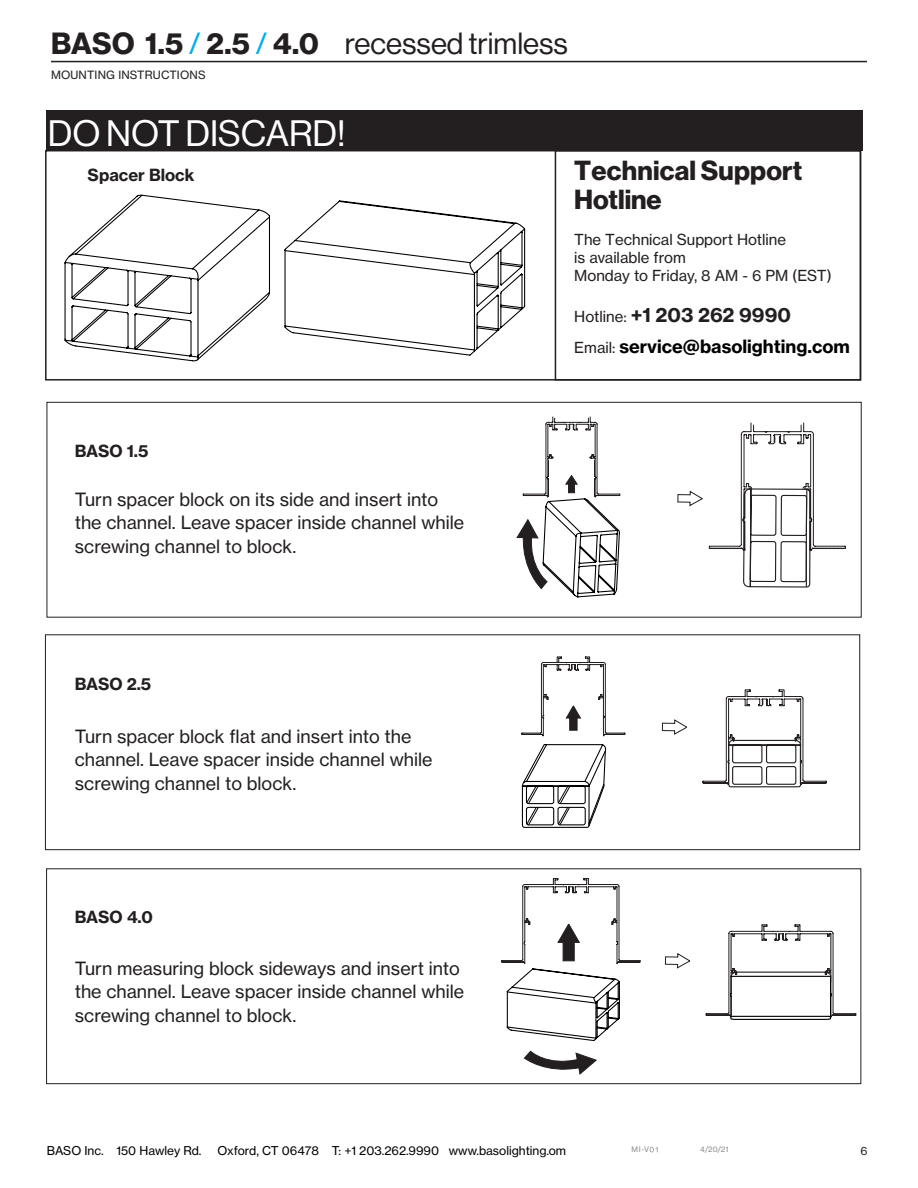
<style>
.page{position:relative;width:918px;height:1188px;background:#fff}
.page>*{position:absolute;margin:0;border:0;box-sizing:border-box;transform-origin:0 0}
.t1{font:36px "N Haas Grotesk DS Pro 55 Rg";color:#fff}
.t2{font:30px "N Haas Grotesk DS Pro 55 Rg";color:#231f20}
.t3{font:27px/28.5px "N Haas Grotesk DS Pro 75 Bd";letter-spacing:.01em;color:#231f20}
.t4{font:19.5px "N Haas Grotesk TX Pro 75 Bd";color:#231f20}
.t5{font:18px/23.4px "N Haas Grotesk TX Pro 55 Rg";color:#231f20}
.t6{font:18px "N Haas Grotesk TX Pro 75 Bd";color:#000}
.t7{font:16.5px "N Haas Grotesk TX Pro 75 Bd";color:#231f20}
.t8{font:15px/18px "N Haas Grotesk TX Pro 55 Rg";color:#231f20}
.t9{font:12px "N Haas Grotesk TX Pro 55 Rg";color:#000}
.t10{font:11.25px "N Haas Grotesk TX Pro 55 Rg";letter-spacing:.015em;color:#231f20}
.t11{font:7.5px "N Haas Grotesk TX Pro 55 Rg";color:#898b8d}
.s1{font-family:"N Haas Grotesk DS Pro 75 Bd"}
.s2{color:#00adee}
.s3{font-family:"N Haas Grotesk TX Pro 55 Rg";font-size:15px}
.s4{font-family:"N Haas Grotesk TX Pro 55 Rg";font-size:15px;color:#231f20}
</style>
<div class="page">
<div style="left:46px;top:111px;width:816px;height:40px;background:#231f20"></div>
<div style="left:45px;top:150px;width:816px;height:231px;border:2px solid #231f20"></div>
<svg style="left:517px;top:417px;width:104px;height:180px"></svg>
<svg style="left:677px;top:491px;width:26px;height:15px"></svg>
<svg style="left:709px;top:422px;width:137px;height:166px"></svg>
<div style="left:47px;top:402px;width:815px;height:216px;border:1px solid #231f20"></div>
<svg style="left:64px;top:194px;width:462px;height:168px"></svg>
<svg style="left:522px;top:744px;width:85px;height:84px"></svg>
<svg style="left:522px;top:657px;width:104px;height:80px"></svg>
<svg style="left:662px;top:719px;width:25px;height:16px"></svg>
<svg style="left:702px;top:689px;width:125px;height:99px"></svg>
<div style="left:45px;top:634px;width:815px;height:216px;border:1px solid #231f20"></div>
<svg style="left:501px;top:878px;width:140px;height:163px"></svg>
<svg style="left:524px;top:1051px;width:73px;height:23px"></svg>
<svg style="left:705px;top:924px;width:151px;height:96px"></svg>
<svg style="left:665px;top:953px;width:25px;height:15px"></svg>
<div style="left:46px;top:868px;width:815px;height:216px;border:1px solid #231f20"></div>
<svg style="left:650px;top:1147px;width:8px;height:5px"></svg>
<hr style="left:51px;top:61px;width:816px;height:1px;background:#231f20">
<h2 class="t2" style="left:51px;top:27px;width:518px"><span class="s1">BASO 1.5</span> <span class="s2">/</span> <span class="s1">2.5</span> <span class="s2">/</span> <span class="s1">4.0</span> recessed trimless</h2>
<p class="t10" style="left:51px;top:68px;width:156px">MOUNTING INSTRUCTIONS</p>
<h1 class="t1" style="left:48px;top:113px;width:299px">DO NOT DISCARD!</h1>
<p class="t7" style="left:88px;top:165px;width:108px">Spacer Block</p>
<p class="t7" style="left:75px;top:440px;width:75px">BASO 1.5</p>
<p class="t5" style="left:75px;top:488px;width:391px">Turn spacer block on its side and insert into the channel. Leave spacer inside channel while screwing channel to block.</p>
<h3 class="t3" style="left:574px;top:157px;width:230px">Technical Support<br>Hotline</h3>
<p class="t8" style="left:574px;top:230px;width:259px">The Technical Support Hotline<br>is available from<br>Monday to Friday, 8 AM - 6 PM (EST)</p>
<p class="t4" style="left:574px;top:302px;width:218px"><span class="s3">Hotline:</span> +1 203 262 9990</p>
<p class="t6" style="left:574px;top:335px;width:277px"><span class="s4">Email:</span> service@basolighting.com</p>
<p class="t7" style="left:75px;top:674px;width:78px">BASO 2.5</p>
<p class="t5" style="left:75px;top:724px;width:359px">Turn spacer block flat and insert into the channel. Leave spacer inside channel while screwing channel to block.</p>
<p class="t7" style="left:75px;top:907px;width:80px">BASO 4.0</p>
<p class="t5" style="left:75px;top:957px;width:391px">Turn measuring block sideways and insert into the channel. Leave spacer inside channel while screwing channel to block.</p>
<p class="t9" style="left:47px;top:1143px;width:156px">BASO Inc. 150 Hawley Rd.</p>
<p class="t9" style="left:217px;top:1143px;width:350px">Oxford, CT 06478 T: +1 203.262.9990 www.basolighting.om</p>
<p class="t11" style="left:631px;top:1145px;width:19px">MI-V</p>
<p class="t11" style="left:700px;top:1145px;width:30px">4/20/21</p>
<p class="t10" style="left:860px;top:1144px;width:9px">6</p>
</div>
